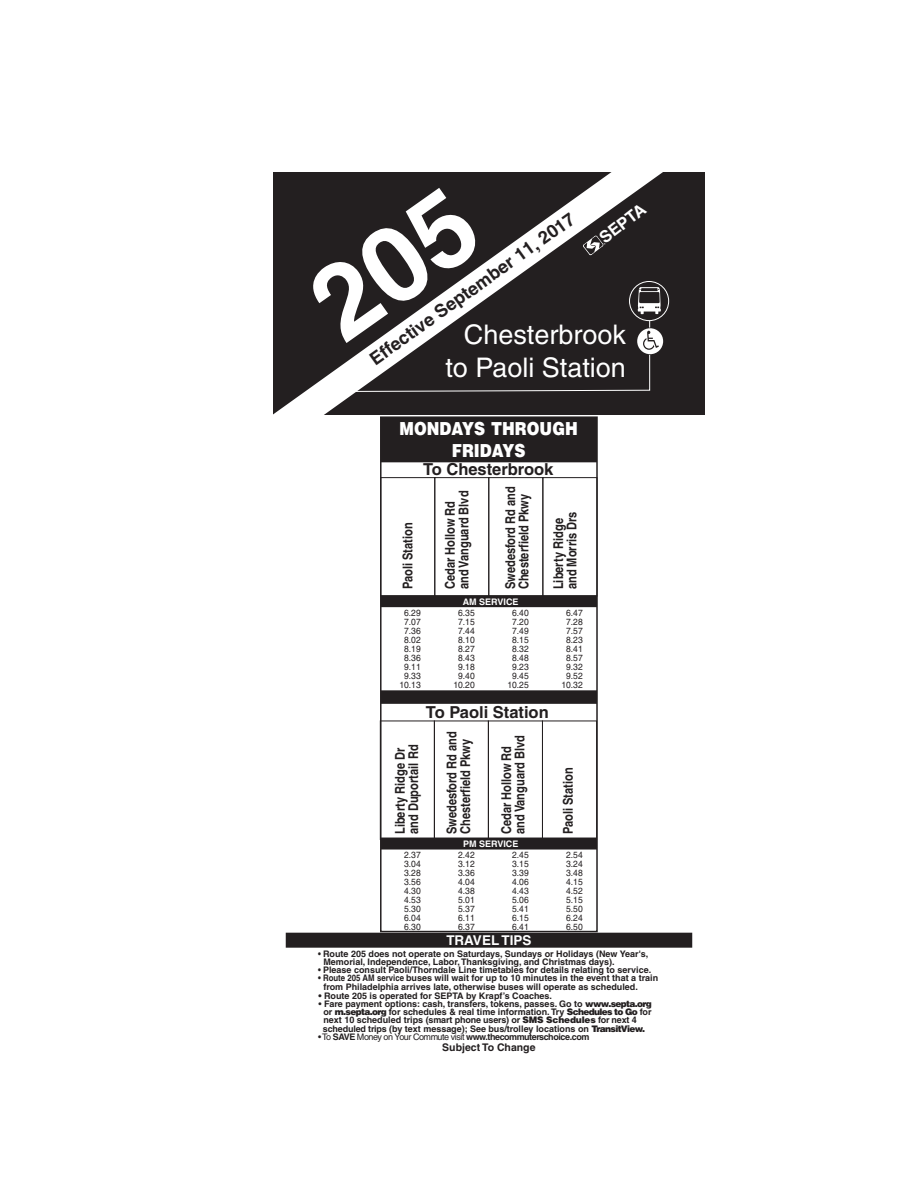
<style>
.page{position:relative;width:918px;height:1188px;background:#fff}
.page>*{position:absolute;margin:0;border:0;box-sizing:border-box;transform-origin:0 0}
.t1{font:27px/32.4px "Helvetica";color:#fff;text-align:right}
.t2{font:700 18px "Helvetica";color:#231f20}
.t3{font:900 18px/21.6px "Helvetica";color:#fff;text-align:center;scale:.85 1}
.t4{font:700 16.5px "Helvetica";color:#231f20}
.t5{font:700 16.5px "Helvetica";color:#fff}
.t6{font:700 condensed 13.5px/13.5px "Helvetica";color:#231f20}
.t7{font:700 13.5px "Helvetica";color:#fff}
.t8{font:700 10.5px "Helvetica";color:#231f20}
.t9{font:700 9px/8.2px "Helvetica";color:#231f20;scale:.87 1}
.t10{font:700 9px/8.2px "Helvetica";color:#231f20}
.t11{font:9px "Helvetica";color:#231f20;scale:.95 1}
.t12{font:700 9px "Helvetica";letter-spacing:-.05em;color:#231f20}
.t13{font:700 9px "Helvetica";color:#fff}
.s1{font-weight:400}
.s2{font-weight:900}
</style>
<div class="page">
<div style="left:274px;top:172px;width:429px;height:243px;background:#231f20"></div>
<svg style="left:630px;top:282px;width:39px;height:39px"></svg>
<div style="left:629px;top:281px;width:40px;height:40px;border:1px solid #fff;border-radius:50%"></div>
<svg style="left:637px;top:328px;width:27px;height:27px"></svg>
<svg style="left:637px;top:328px;width:26px;height:26px"></svg>
<div style="left:286px;top:933px;width:406px;height:15px;background:#231f20"></div>
<div style="left:381px;top:417px;width:216px;height:45px;background:#231f20"></div>
<div style="left:381px;top:690px;width:216px;height:14px;background:#231f20"></div>
<div style="left:381px;top:595px;width:216px;height:12px;background:#231f20"></div>
<div style="left:381px;top:838px;width:216px;height:12px;background:#231f20"></div>
<div style="left:380px;top:416px;width:218px;height:516px;border:2px solid #231f20"></div>
<div style="left:489px;top:477px;width:54px;height:119px;border:1px solid #231f20"></div>
<div style="left:543px;top:477px;width:54px;height:119px;border:1px solid #231f20"></div>
<div style="left:435px;top:477px;width:54px;height:119px;border:1px solid #231f20"></div>
<div style="left:381px;top:477px;width:54px;height:119px;border:1px solid #231f20"></div>
<div style="left:488px;top:721px;width:55px;height:119px;border:1px solid #231f20"></div>
<div style="left:542px;top:721px;width:55px;height:119px;border:1px solid #231f20"></div>
<div style="left:434px;top:721px;width:55px;height:119px;border:1px solid #231f20"></div>
<div style="left:380px;top:721px;width:55px;height:119px;border:1px solid #231f20"></div>
<svg style="left:303px;top:186px;width:358px;height:206px;background:#464243"></svg>
<h3 class="t5" style="left:595px;top:232px;width:55px;rotate:-38deg">SEPTA</h3>
<h2 class="t2" style="left:366px;top:352px;width:249px;rotate:-36deg">Effective September 11, 2017</h2>
<h1 class="t1" style="left:445px;top:319px;width:182px">Chesterbrook to Paoli Station</h1>
<h2 class="t3" style="left:400px;top:418px;width:211px">MONDAYS THROUGH<br>FRIDAYS</h2>
<h3 class="t6" style="left:503px;top:589px;width:104px;rotate:-90deg">Swedesford Rd and<br>Chesterfield Pkwy</h3>
<h3 class="t4" style="left:423px;top:460px;width:132px">To Chesterbrook</h3>
<h3 class="t6" style="left:443px;top:589px;width:100px;rotate:-90deg">Cedar Hollow Rd and Vanguard Blvd</h3>
<h3 class="t6" style="left:551px;top:589px;width:79px;rotate:-90deg">Liberty Ridge and Morris Drs</h3>
<h3 class="t6" style="left:401px;top:589px;width:68px;rotate:-90deg">Paoli Station</h3>
<p class="t13" style="left:463px;top:596px;width:57px">AM SERVICE</p>
<p class="t11" style="left:404px;top:607px;width:19px">6.29</p>
<p class="t11" style="left:458px;top:607px;width:19px">6.35</p>
<p class="t11" style="left:512px;top:607px;width:19px">6.40</p>
<p class="t11" style="left:566px;top:607px;width:19px">6.47</p>
<p class="t11" style="left:404px;top:616px;width:19px">7.07</p>
<p class="t11" style="left:458px;top:616px;width:19px">7.15</p>
<p class="t11" style="left:512px;top:616px;width:19px">7.20</p>
<p class="t11" style="left:566px;top:616px;width:19px">7.28</p>
<p class="t11" style="left:404px;top:625px;width:19px">7.36</p>
<p class="t11" style="left:458px;top:625px;width:19px">7.44</p>
<p class="t11" style="left:512px;top:625px;width:19px">7.49</p>
<p class="t11" style="left:566px;top:625px;width:19px">7.57</p>
<p class="t11" style="left:404px;top:634px;width:19px">8.02</p>
<p class="t11" style="left:458px;top:634px;width:19px">8.10</p>
<p class="t11" style="left:512px;top:634px;width:19px">8.15</p>
<p class="t11" style="left:566px;top:634px;width:19px">8.23</p>
<p class="t11" style="left:404px;top:643px;width:19px">8.19</p>
<p class="t11" style="left:458px;top:643px;width:19px">8.27</p>
<p class="t11" style="left:512px;top:643px;width:19px">8.32</p>
<p class="t11" style="left:566px;top:643px;width:19px">8.41</p>
<p class="t11" style="left:404px;top:652px;width:19px">8.36</p>
<p class="t11" style="left:458px;top:652px;width:19px">8.43</p>
<p class="t11" style="left:512px;top:652px;width:19px">8.48</p>
<p class="t11" style="left:566px;top:652px;width:19px">8.57</p>
<p class="t11" style="left:404px;top:661px;width:19px">9.11</p>
<p class="t11" style="left:458px;top:661px;width:19px">9.18</p>
<p class="t11" style="left:512px;top:661px;width:19px">9.23</p>
<p class="t11" style="left:566px;top:661px;width:19px">9.32</p>
<p class="t11" style="left:404px;top:670px;width:19px">9.33</p>
<p class="t11" style="left:458px;top:670px;width:19px">9.40</p>
<p class="t11" style="left:512px;top:670px;width:19px">9.45</p>
<p class="t11" style="left:566px;top:670px;width:19px">9.52</p>
<p class="t11" style="left:399px;top:679px;width:24px">10.13</p>
<p class="t11" style="left:453px;top:679px;width:24px">10.20</p>
<p class="t11" style="left:507px;top:679px;width:24px">10.25</p>
<p class="t11" style="left:561px;top:679px;width:24px">10.32</p>
<h3 class="t4" style="left:426px;top:703px;width:124px">To Paoli Station</h3>
<h3 class="t6" style="left:393px;top:834px;width:91px;rotate:-90deg">Liberty Ridge Dr and Duportail Rd</h3>
<h3 class="t6" style="left:445px;top:834px;width:104px;rotate:-90deg">Swedesford Rd and<br>Chesterfield Pkwy</h3>
<h3 class="t6" style="left:499px;top:834px;width:100px;rotate:-90deg">Cedar Hollow Rd and Vanguard Blvd</h3>
<p class="t13" style="left:463px;top:838px;width:57px">PM SERVICE</p>
<h3 class="t6" style="left:561px;top:834px;width:68px;rotate:-90deg">Paoli Station</h3>
<p class="t11" style="left:404px;top:849px;width:19px">2.37</p>
<p class="t11" style="left:458px;top:849px;width:19px">2.42</p>
<p class="t11" style="left:512px;top:849px;width:19px">2.45</p>
<p class="t11" style="left:566px;top:849px;width:19px">2.54</p>
<p class="t11" style="left:404px;top:858px;width:19px">3.04</p>
<p class="t11" style="left:458px;top:858px;width:19px">3.12</p>
<p class="t11" style="left:512px;top:858px;width:19px">3.15</p>
<p class="t11" style="left:566px;top:858px;width:19px">3.24</p>
<p class="t11" style="left:404px;top:867px;width:19px">3.28</p>
<p class="t11" style="left:458px;top:867px;width:19px">3.36</p>
<p class="t11" style="left:512px;top:867px;width:19px">3.39</p>
<p class="t11" style="left:566px;top:867px;width:19px">3.48</p>
<p class="t11" style="left:404px;top:876px;width:19px">3.56</p>
<p class="t11" style="left:458px;top:876px;width:19px">4.04</p>
<p class="t11" style="left:512px;top:876px;width:19px">4.06</p>
<p class="t11" style="left:566px;top:876px;width:19px">4.15</p>
<p class="t11" style="left:404px;top:885px;width:19px">4.30</p>
<p class="t11" style="left:458px;top:885px;width:19px">4.38</p>
<p class="t11" style="left:512px;top:885px;width:19px">4.43</p>
<p class="t11" style="left:566px;top:885px;width:19px">4.52</p>
<p class="t11" style="left:404px;top:894px;width:19px">4.53</p>
<p class="t11" style="left:458px;top:894px;width:19px">5.01</p>
<p class="t11" style="left:512px;top:894px;width:19px">5.06</p>
<p class="t11" style="left:566px;top:894px;width:19px">5.15</p>
<p class="t11" style="left:404px;top:903px;width:19px">5.30</p>
<p class="t11" style="left:458px;top:903px;width:19px">5.37</p>
<p class="t11" style="left:512px;top:903px;width:19px">5.41</p>
<p class="t11" style="left:566px;top:903px;width:19px">5.50</p>
<p class="t11" style="left:404px;top:912px;width:19px">6.04</p>
<p class="t11" style="left:458px;top:912px;width:19px">6.11</p>
<p class="t11" style="left:512px;top:912px;width:19px">6.15</p>
<p class="t11" style="left:566px;top:912px;width:19px">6.24</p>
<p class="t11" style="left:404px;top:921px;width:19px">6.30</p>
<p class="t11" style="left:458px;top:921px;width:19px">6.37</p>
<p class="t11" style="left:512px;top:921px;width:19px">6.41</p>
<p class="t11" style="left:566px;top:921px;width:19px">6.50</p>
<h3 class="t7" style="left:446px;top:932px;width:87px">TRAVEL TIPS</h3>
<p class="t9" style="left:323px;top:949px;width:375px;text-indent:-5px">• Route 205 does not operate on Saturdays, Sundays or Holidays (New Year's,<br>Memorial, Independence, Labor,Thanksgiving, and Christmas days).</p>
<p class="t9" style="left:318px;top:966px;width:385px">• Please consult Paoli/Thorndale Line timetables for details relating to service.</p>
<p class="t9" style="left:323px;top:974px;width:386px;text-indent:-5px">• Route 205 AM service buses will wait for up to 10 minutes in the event that a train from Philadelphia arrives late, otherwise buses will operate as scheduled.</p>
<p class="t10" style="left:318px;top:991px;width:235px">• Route 205 is operated for SEPTA by Krapf’s Coaches.</p>
<p class="t10" style="left:323px;top:999px;width:330px;text-indent:-4px"><span class="s1">•</span> Fare payment options: cash, transfers, tokens, passes. Go to <span class="s2">www.septa.org </span>or <span class="s2">m.septa.org</span> for schedules &amp; real time information. Try <span class="s2">Schedules to Go</span> for next 10 scheduled trips (smart phone users) or <span class="s2">SMS Schedules</span> for next 4 scheduled trips (by text message); See bus/trolley locations on <span class="s2">TransitView.</span></p>
<p class="t12" style="left:318px;top:1031px;width:273px"><span class="s1">• To</span> SAVE <span class="s1">Money on Your Commute visit</span> www.thecommuterschoice.com</p>
<p class="t8" style="left:442px;top:1041px;width:95px">Subject To Change</p>
</div>
